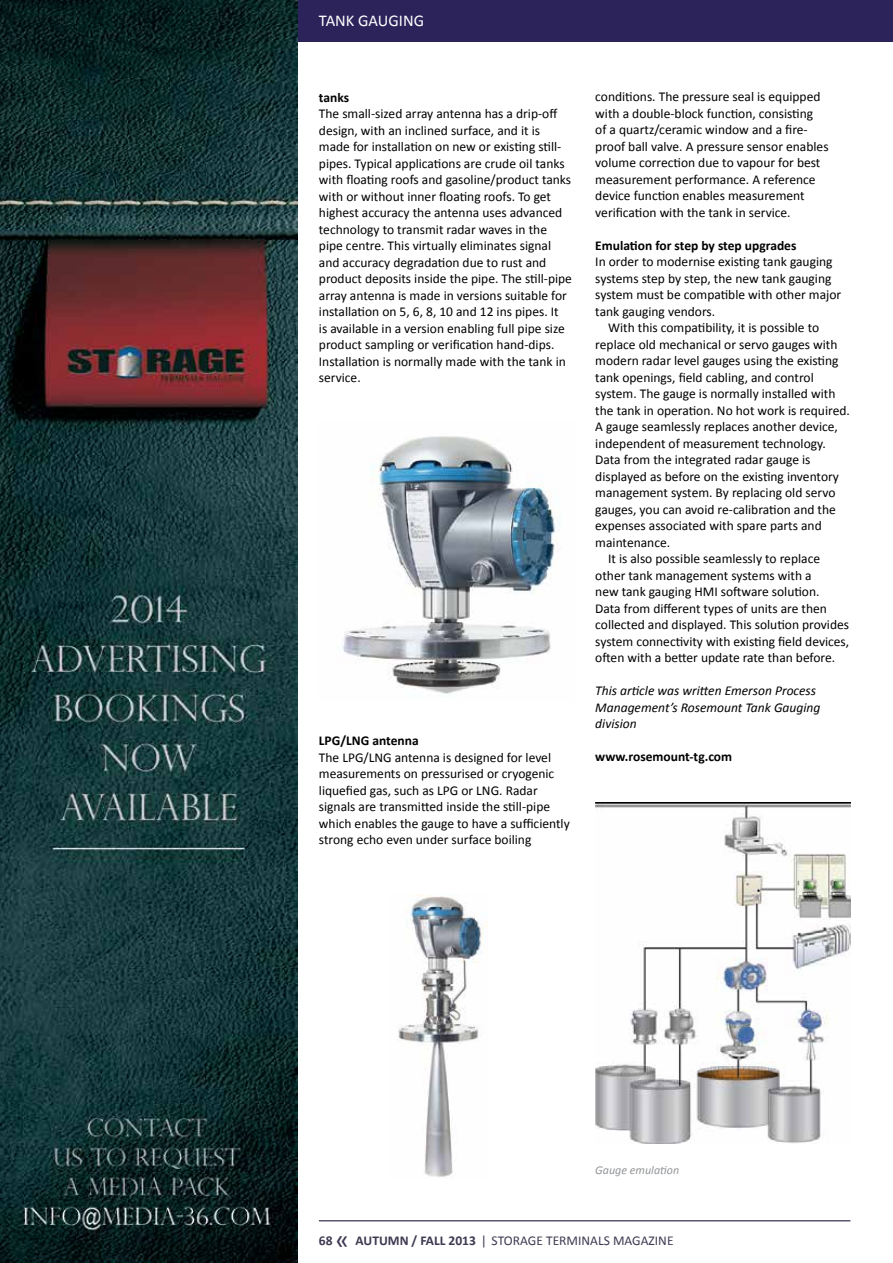
<style>
.page{position:relative;width:893px;height:1263px;background:#fff}
.page>*{position:absolute;margin:0;border:0;box-sizing:border-box;transform-origin:0 0}
.t1{font:16.5px "Calibri";color:#fff}
.t2{font:13.5px/16.5px "Calibri";color:#000}
.t3{font:italic 13.5px/16.5px "Calibri";color:#000}
.t4{font:700 13.5px "Calibri";color:#000}
.t5{font:13.5px "Calibri";color:#403952}
.t6{font:italic 12px "Calibri";color:#939598}
.s1{font-weight:700}
.s2{font-size:27px}
</style>
<div class="page">
<hr style="left:319px;top:1220px;width:531px;height:1px;background:#09012b">
<div style="left:0;top:0;width:893px;height:42px;background:#2c235b"></div>
<img style="left:342px;top:436px;width:219px;height:258px">
<img style="left:397px;top:895px;width:90px;height:282px">
<img style="left:595px;top:802px;width:255px;height:341px">
<img style="left:0;top:0;width:298px;height:1263px">
<p class="t1" style="left:319px;top:11px;width:107px">TANK GAUGING</p>
<p class="t4" style="left:319px;top:89px;width:32px">tanks</p>
<p class="t2" style="left:319px;top:105px;width:255px">The small-sized array antenna has a drip-off design, with an inclined surface, and it is made for installation on new or existing still&shy;pipes. Typical applications are crude oil tanks with floating roofs and gasoline/product tanks with or without inner floating roofs. To get highest accuracy the antenna uses advanced technology to transmit radar waves in the pipe centre. This virtually eliminates signal and accuracy degradation due to rust and product deposits inside the pipe. The still-pipe array antenna is made in versions suitable for installation on 5, 6, 8, 10 and 12 ins pipes. It<br>is available in a version enabling full pipe size product sampling or verification hand-dips.<br>Installation is normally made with the tank in service.</p>
<p class="t4" style="left:319px;top:732px;width:101px">LPG/LNG antenna</p>
<p class="t2" style="left:319px;top:748px;width:252px">The LPG/LNG antenna is designed for level measurements on pressurised or cryogenic liquefied gas, such as LPG or LNG. Radar signals are transmitted inside the still-pipe which enables the gauge to have a sufficiently strong echo even under surface boiling</p>
<p class="t2" style="left:595px;top:88px;width:235px">conditions. The pressure seal is equipped with a double-block function, consisting<br>of a quartz/ceramic window and a fire&shy;proof ball valve. A pressure sensor enables volume correction due to vapour for best measurement performance. A reference device function enables measurement verification with the tank in service.</p>
<p class="t4" style="left:595px;top:237px;width:203px">Emulation for step by step upgrades</p>
<p class="t2" style="left:595px;top:253px;width:239px">In order to modernise existing tank gauging</p>
<p class="t2" style="left:595px;top:270px;width:238px">systems step by step, the new tank gauging</p>
<p class="t2" style="left:595px;top:286px;width:247px">system must be compatible with other major</p>
<p class="t2" style="left:595px;top:303px;width:121px">tank gauging vendors.</p>
<p class="t2" style="left:608px;top:319px;width:213px">With this compatibility, it is possible to</p>
<p class="t2" style="left:595px;top:336px;width:244px">replace old mechanical or servo gauges with</p>
<p class="t2" style="left:595px;top:352px;width:245px">modern radar level gauges using the existing</p>
<p class="t2" style="left:595px;top:369px;width:220px">tank openings, field cabling, and control</p>
<p class="t2" style="left:595px;top:385px;width:242px">system. The gauge is normally installed with</p>
<p class="t2" style="left:595px;top:402px;width:256px">the tank in operation. No hot work is required.</p>
<p class="t2" style="left:595px;top:418px;width:244px">A gauge seamlessly replaces another device,</p>
<p class="t2" style="left:595px;top:435px;width:232px">independent of measurement technology.</p>
<p class="t2" style="left:595px;top:451px;width:217px">Data from the integrated radar gauge is</p>
<p class="t2" style="left:595px;top:468px;width:245px">displayed as before on the existing inventory</p>
<p class="t2" style="left:595px;top:484px;width:242px">management system. By replacing old servo</p>
<p class="t2" style="left:595px;top:501px;width:242px">gauges, you can avoid re-calibration and the</p>
<p class="t2" style="left:595px;top:517px;width:228px">expenses associated with spare parts and</p>
<p class="t2" style="left:595px;top:534px;width:76px">maintenance.</p>
<p class="t2" style="left:608px;top:550px;width:214px">It is also possible seamlessly to replace</p>
<p class="t2" style="left:595px;top:567px;width:218px">other tank management systems with a</p>
<p class="t2" style="left:595px;top:583px;width:226px">new tank gauging HMI software solution.</p>
<p class="t2" style="left:595px;top:600px;width:233px">Data from different types of units are then</p>
<p class="t2" style="left:595px;top:616px;width:255px">collected and displayed. This solution provides</p>
<p class="t2" style="left:595px;top:633px;width:255px">system connectivity with existing field devices,</p>
<p class="t2" style="left:595px;top:649px;width:241px">often with a better update rate than before.</p>
<p class="t3" style="left:595px;top:682px;width:227px">This article was written Emerson Process<br>Management’s Rosemount Tank Gauging division</p>
<p class="t4" style="left:595px;top:749px;width:138px">www.rosemount-tg.com</p>
<p class="t6" style="left:595px;top:1163px;width:85px">Gauge emulation</p>
<p class="t5" style="left:319px;top:1232px;width:356px"><span class="s1">68</span> <span class="s2">«</span> <span class="s1">AUTUMN / FALL 2013</span> | STORAGE TERMINALS MAGAZINE</p>
</div>
